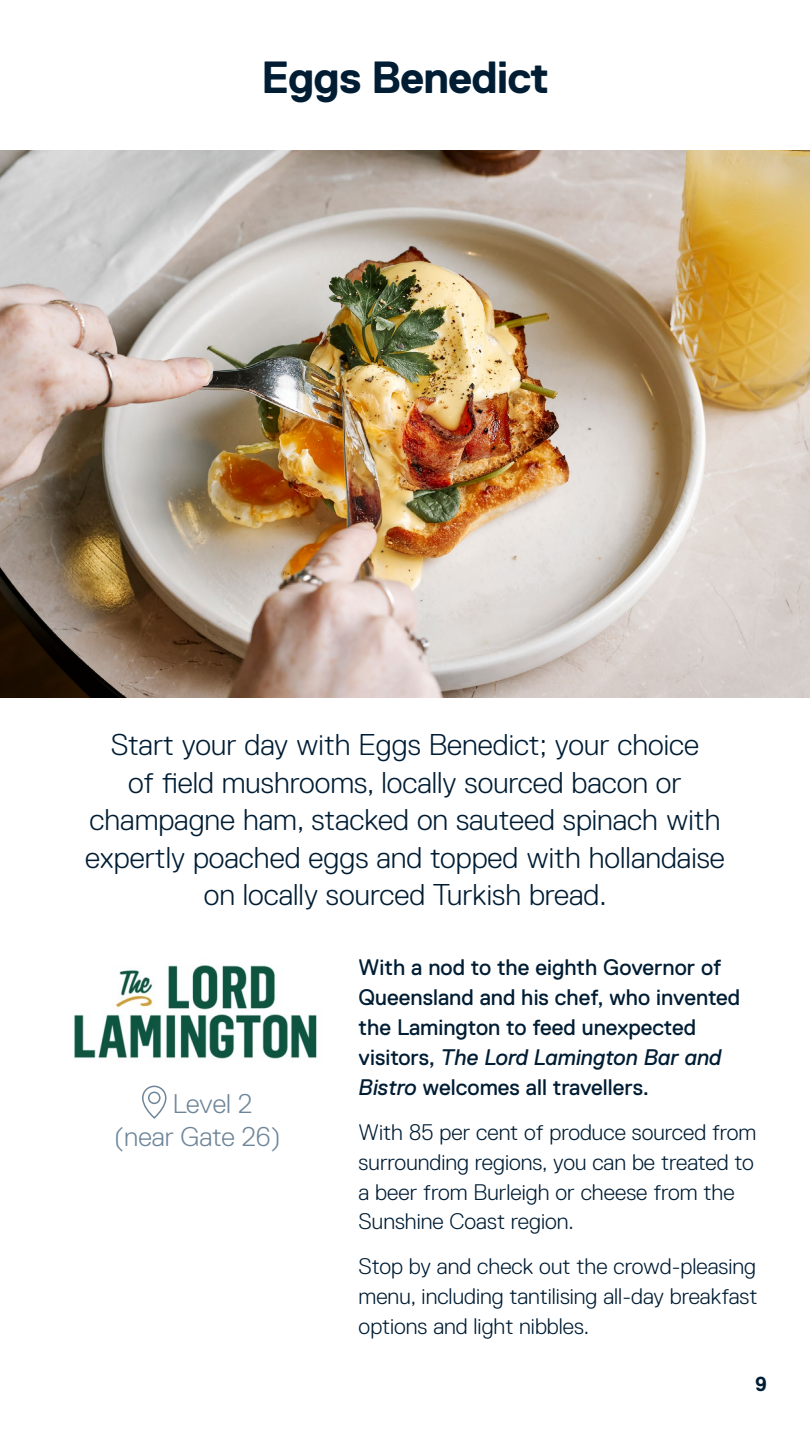
<style>
.page{position:relative;width:810px;height:1440px;background:#fff}
.page>*{position:absolute;margin:0;border:0;box-sizing:border-box;transform-origin:0 0}
.t1{font:700 45px "Replica Pro";letter-spacing:-.025em;color:#001d34}
.t2{font:300 30px/37.5px "Replica Pro";color:#001d34;text-align:center}
.t3{font:300 27px "Replica Pro";letter-spacing:-.01em;color:#6f8699}
.t4{font:300 22.5px/30px "Replica Pro";color:#001d34}
.t5{font:22.5px/30px "Replica Pro";color:#001d34}
.t6{font:700 20.25px "Replica Pro";color:#001d34}
.s1{font-style:italic}
</style>
<div class="page">
<img style="left:73px;top:965px;width:244px;height:94px">
<img style="left:0;top:151px;width:810px;height:546px">
<svg style="left:142px;top:1085px;width:25px;height:34px"></svg>
<h1 class="t1" style="left:261px;top:52px;width:290px">Eggs Benedict</h1>
<h2 class="t2" style="left:85px;top:726px;width:641px">Start your day with Eggs Benedict; your choice<br>of field mushrooms, locally sourced bacon or champagne ham, stacked on sauteed spinach with expertly poached eggs and topped with hollandaise on locally sourced Turkish bread.</h2>
<p class="t3" style="left:173px;top:1088px;width:81px">Level 2</p>
<p class="t3" style="left:114px;top:1121px;width:168px">(near Gate 26)</p>
<p class="t5" style="left:359px;top:952px;width:383px">With a nod to the eighth Governor of Queensland and his chef, who invented the Lamington to feed unexpected visitors, <span class="s1">The Lord Lamington Bar and Bistro</span> welcomes all travellers.</p>
<p class="t4" style="left:359px;top:1117px;width:399px">With 85 per cent of produce sourced from surrounding regions, you can be treated to a beer from Burleigh or cheese from the Sunshine Coast region.</p>
<p class="t4" style="left:359px;top:1252px;width:400px;text-align:justify">Stop by and check out the crowd-pleasing menu, including tantilising all-day breakfast options and light nibbles.</p>
<p class="t6" style="left:755px;top:1373px;width:13px">9</p>
</div>
